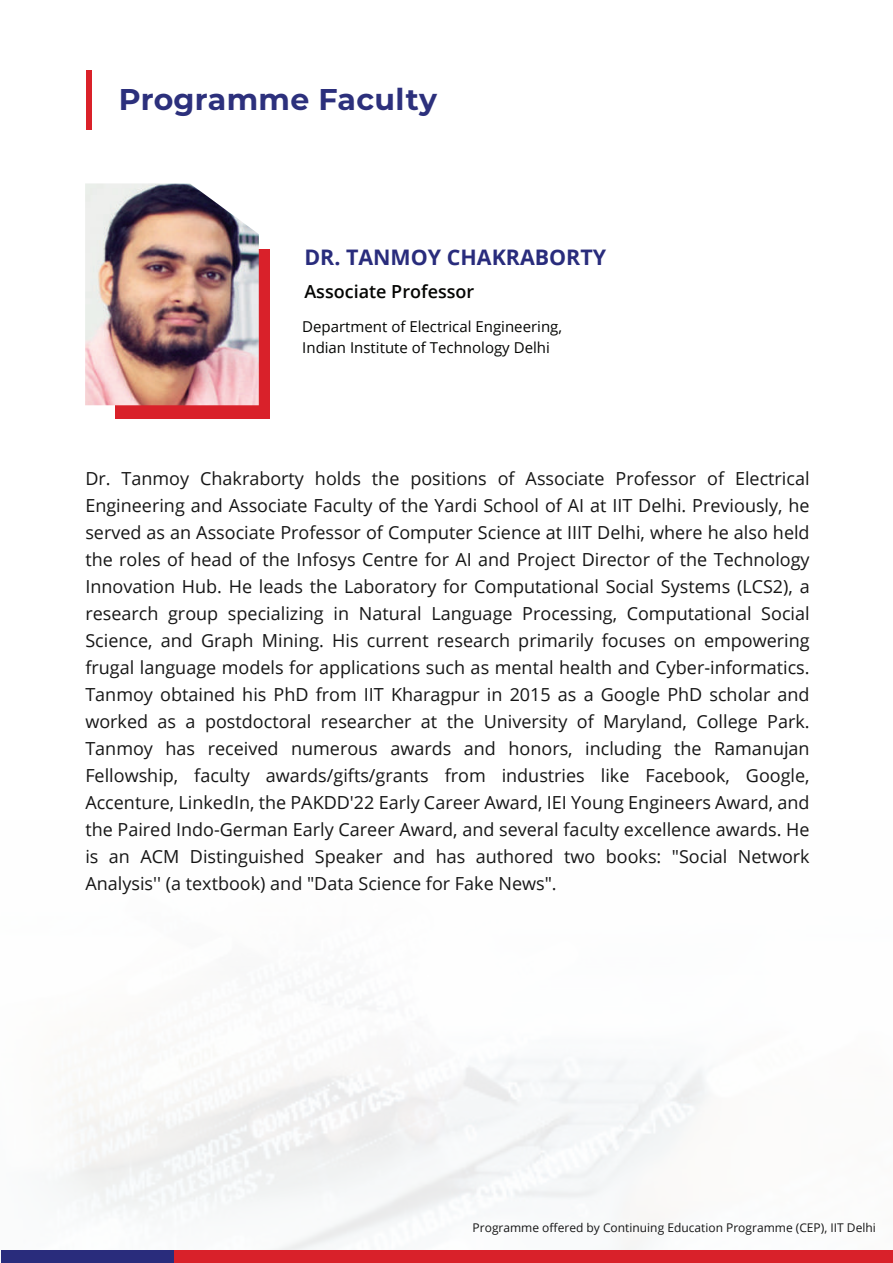
<style>
.page{position:relative;width:893px;height:1263px;background:#fff}
.page>*{position:absolute;margin:0;border:0;box-sizing:border-box;transform-origin:0 0}
.t1{font:700 30px "Montserrat";letter-spacing:.01em;color:#2c307c}
.t2{font:700 21.45px "Open Sans";color:#292c7c}
.t3{font:18px/27px "Open Sans";color:#161616;text-align:justify}
.t4{font:600 18px "Open Sans";color:#040503}
.t5{font:15px/21px "Open Sans";color:#040503}
.t6{font:12px "Open Sans";color:#161616}
</style>
<div class="page">
<div style="left:1px;top:1250px;width:892px;height:13px;background:#d9212a"></div>
<div style="left:1px;top:1250px;width:172px;height:13px;background:#292c7c"></div>
<div style="left:86px;top:70px;width:5px;height:59px;background:#da2129"></div>
<div style="left:115px;top:249px;width:155px;height:169px;background:#d9212a"></div>
<img style="left:85px;top:183px;width:174px;height:222px">
<h1 class="t1" style="left:119px;top:78px;width:320px">Programme Faculty</h1>
<p class="t2" style="left:304px;top:242px;width:303px">DR. TANMOY CHAKRABORTY</p>
<p class="t4" style="left:304px;top:279px;width:171px">Associate Professor</p>
<p class="t5" style="left:302px;top:316px;width:261px">Department of Electrical Engineering,<br>Indian Institute of Technology Delhi</p>
<p class="t3" style="left:85px;top:465px;width:726px">Dr. Tanmoy Chakraborty holds the positions of Associate Professor of Electrical Engineering and Associate Faculty of the Yardi School of AI at IIT Delhi. Previously, he served as an Associate Professor of Computer Science at IIIT Delhi, where he also held the roles of head of the Infosys Centre for AI and Project Director of the Technology Innovation Hub. He leads the Laboratory for Computational Social Systems (LCS2), a research group specializing in Natural Language Processing, Computational Social Science, and Graph Mining. His current research primarily focuses on empowering frugal language models for applications such as mental health and Cyber-informatics.<br>Tanmoy obtained his PhD from IIT Kharagpur in 2015 as a Google PhD scholar and worked as a postdoctoral researcher at the University of Maryland, College Park.<br>Tanmoy has received numerous awards and honors, including the Ramanujan Fellowship, faculty awards/gifts/grants from industries like Facebook, Google, Accenture, LinkedIn, the PAKDD'22 Early Career Award, IEI Young Engineers Award, and the Paired Indo-German Early Career Award, and several faculty excellence awards. He is an ACM Distinguished Speaker and has authored two books: "Social Network Analysis'' (a textbook) and "Data Science for Fake News".</p>
<p class="t6" style="left:473px;top:1219px;width:405px">Programme offered by Continuing Education Programme (CEP), IIT Delhi</p>
</div>
